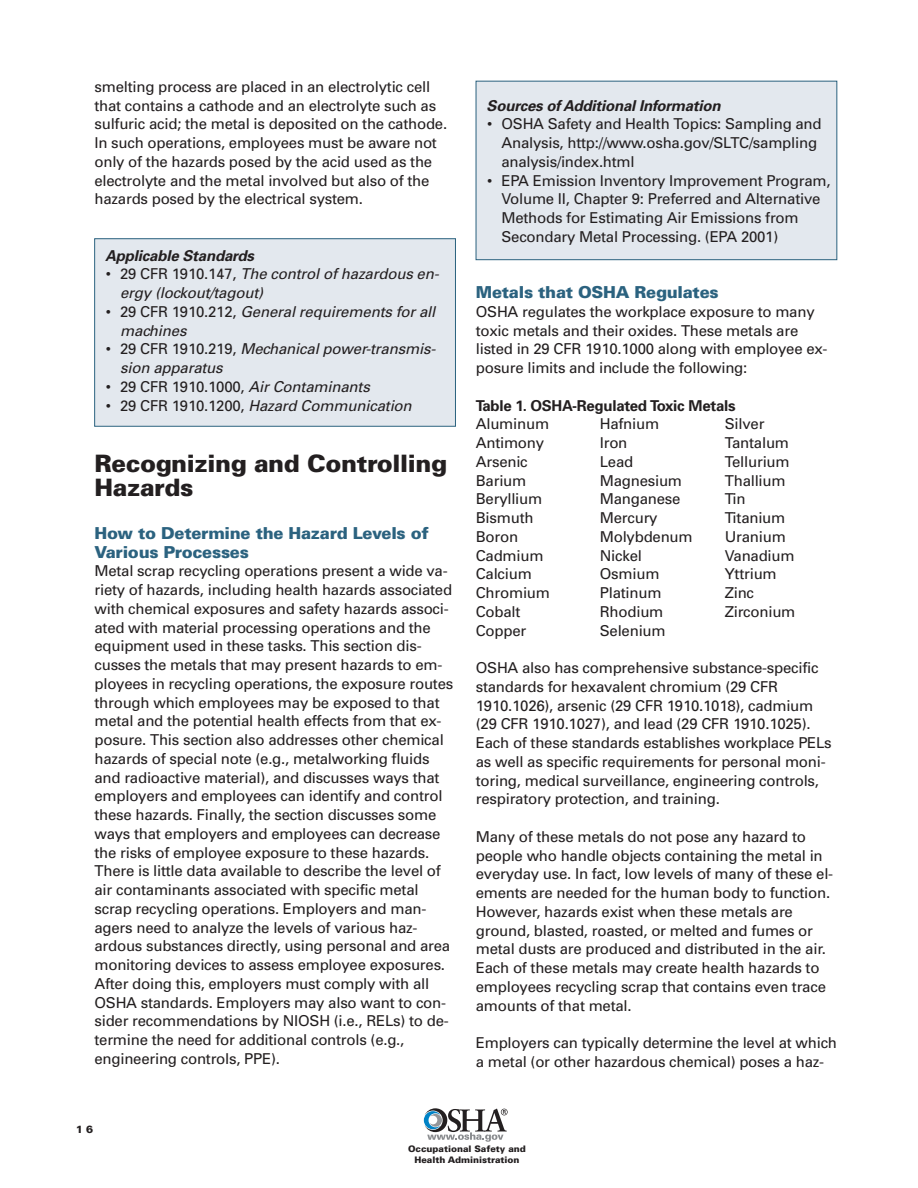
<style>
.page{position:relative;width:918px;height:1188px;background:#fff}
.page>*{position:absolute;margin:0;border:0;box-sizing:border-box;transform-origin:0 0}
.t1{font:900 24px/24px "Univers";letter-spacing:-.015em;color:#231f20}
.t2{font:900 16.5px/18.8px "Univers";letter-spacing:-.015em;color:#2b627f}
.t3{font:15px/18.8px "Univers";letter-spacing:-.015em;color:#231f20}
.t4{font:italic 15px/18.8px "Univers";letter-spacing:-.01em;color:#231f20}
.t5{font:italic 700 15px "Univers";letter-spacing:-.01em;color:#231f20}
.t6{font:700 15px "Univers";letter-spacing:-.015em;color:#231f20}
.t7{font:900 10.5px "Univers";color:#231f20}
.t8{font:900 9px/10.8px "Univers";color:#231f20;text-align:center}
.s1{font-style:normal}
.s2{font-style:italic}
</style>
<div class="page">
<div style="left:476px;top:81px;width:361px;height:179px;background:#e3e8ee"></div>
<div style="left:476px;top:81px;width:361px;height:179px;border:1px solid #2b627f"></div>
<div style="left:95px;top:239px;width:360px;height:187px;background:#e3e8ee"></div>
<div style="left:94px;top:239px;width:362px;height:187px;border:1px solid #2b627f"></div>
<svg style="left:424px;top:1108px;width:84px;height:33px"></svg>
<p class="t3" style="left:95px;top:78px;width:354px">smelting process are placed in an electrolytic cell that contains a cathode and an electrolyte such as sulfuric acid; the metal is deposited on the cathode.<br>In such operations, employees must be aware not only of the hazards posed by the acid used as the electrolyte and the metal involved but also of the hazards posed by the electrical system.</p>
<p class="t5" style="left:105px;top:250px;width:150px">Applicable Standards</p>
<p class="t4" style="left:120px;top:266px;width:320px;text-indent:-14px"><span class="s1">• 29 CFR 1910.147,</span> The control of hazardous en&shy;ergy (lockout/tagout)</p>
<p class="t4" style="left:120px;top:303px;width:317px;text-indent:-14px"><span class="s1">• 29 CFR 1910.212,</span> General requirements for all machines</p>
<p class="t4" style="left:120px;top:341px;width:317px;text-indent:-14px"><span class="s1">• 29 CFR 1910.219,</span> Mechanical power-transmis&shy;sion apparatus</p>
<p class="t3" style="left:106px;top:378px;width:266px">• 29 CFR 1910.1000, <span class="s2">Air Contaminants</span></p>
<p class="t4" style="left:106px;top:397px;width:307px"><span class="s1">• 29 CFR 1910.1200,</span> Hazard Communication</p>
<h1 class="t1" style="left:94px;top:454px;width:354px">Recognizing and Controlling<br>Hazards</h1>
<p class="t2" style="left:94px;top:525px;width:336px">How to Determine the Hazard Levels of<br>Various Processes</p>
<p class="t3" style="left:94px;top:563px;width:360px">Metal scrap recycling operations present a wide va&shy;riety of hazards, including health hazards associated with chemical exposures and safety hazards associ&shy;ated with material processing operations and the equipment used in these tasks. This section dis&shy;cusses the metals that may present hazards to em&shy;ployees in recycling operations, the exposure routes through which employees may be exposed to that metal and the potential health effects from that ex&shy;posure. This section also addresses other chemical hazards of special note (e.g., metalworking fluids and radioactive material), and discusses ways that employers and employees can identify and control these hazards. Finally, the section discusses some ways that employers and employees can decrease the risks of employee exposure to these hazards.<br>There is little data available to describe the level of air contaminants associated with specific metal scrap recycling operations. Employers and man&shy;agers need to analyze the levels of various haz&shy;ardous substances directly, using personal and area monitoring devices to assess employee exposures.<br>After doing this, employers must comply with all OSHA standards. Employers may also want to con&shy;sider recommendations by NIOSH (i.e., RELs) to de&shy;termine the need for additional controls (e.g., engineering controls, PPE).</p>
<p class="t7" style="left:76px;top:1126px;width:19px">1 6</p>
<p class="t5" style="left:487px;top:100px;width:235px">Sources of Additional Information</p>
<p class="t3" style="left:501px;top:116px;width:322px;text-indent:-14px">• OSHA Safety and Health Topics: Sampling and<br>Analysis, http://www.osha.gov/SLTC/sampling analysis/index.html</p>
<p class="t3" style="left:501px;top:172px;width:331px;text-indent:-14px">• EPA Emission Inventory Improvement Program, Volume II, Chapter 9: Preferred and Alternative Methods for Estimating Air Emissions from Secondary Metal Processing. (EPA 2001)</p>
<p class="t2" style="left:476px;top:284px;width:244px">Metals that OSHA Regulates</p>
<p class="t3" style="left:476px;top:303px;width:353px">OSHA regulates the workplace exposure to many toxic metals and their oxides. These metals are listed in 29 CFR 1910.1000 along with employee ex&shy;posure limits and include the following:</p>
<p class="t6" style="left:476px;top:400px;width:261px">Table 1. OSHA-Regulated Toxic Metals</p>
<p class="t3" style="left:476px;top:416px;width:75px">Aluminum</p>
<p class="t3" style="left:600px;top:416px;width:61px">Hafnium</p>
<p class="t3" style="left:725px;top:416px;width:41px">Silver</p>
<p class="t3" style="left:476px;top:435px;width:70px">Antimony</p>
<p class="t3" style="left:600px;top:435px;width:29px">Iron</p>
<p class="t3" style="left:725px;top:435px;width:66px">Tantalum</p>
<p class="t3" style="left:476px;top:453px;width:53px">Arsenic</p>
<p class="t3" style="left:600px;top:453px;width:35px">Lead</p>
<p class="t3" style="left:725px;top:453px;width:66px">Tellurium</p>
<p class="t3" style="left:476px;top:472px;width:52px">Barium</p>
<p class="t3" style="left:600px;top:472px;width:84px">Magnesium</p>
<p class="t3" style="left:725px;top:472px;width:62px">Thallium</p>
<p class="t3" style="left:476px;top:491px;width:68px">Beryllium</p>
<p class="t3" style="left:600px;top:491px;width:82px">Manganese</p>
<p class="t3" style="left:725px;top:491px;width:22px">Tin</p>
<p class="t3" style="left:476px;top:510px;width:59px">Bismuth</p>
<p class="t3" style="left:600px;top:510px;width:59px">Mercury</p>
<p class="t3" style="left:725px;top:510px;width:62px">Titanium</p>
<p class="t3" style="left:476px;top:528px;width:44px">Boron</p>
<p class="t3" style="left:600px;top:528px;width:94px">Molybdenum</p>
<p class="t3" style="left:725px;top:528px;width:63px">Uranium</p>
<p class="t3" style="left:476px;top:547px;width:69px">Cadmium</p>
<p class="t3" style="left:600px;top:547px;width:44px">Nickel</p>
<p class="t3" style="left:725px;top:547px;width:71px">Vanadium</p>
<p class="t3" style="left:476px;top:566px;width:58px">Calcium</p>
<p class="t3" style="left:600px;top:566px;width:61px">Osmium</p>
<p class="t3" style="left:725px;top:566px;width:53px">Yttrium</p>
<p class="t3" style="left:476px;top:585px;width:76px">Chromium</p>
<p class="t3" style="left:600px;top:585px;width:63px">Platinum</p>
<p class="t3" style="left:725px;top:585px;width:31px">Zinc</p>
<p class="t3" style="left:476px;top:603px;width:46px">Cobalt</p>
<p class="t3" style="left:600px;top:603px;width:65px">Rhodium</p>
<p class="t3" style="left:725px;top:603px;width:72px">Zirconium</p>
<p class="t3" style="left:476px;top:622px;width:52px">Copper</p>
<p class="t3" style="left:600px;top:622px;width:67px">Selenium</p>
<p class="t3" style="left:476px;top:660px;width:357px">OSHA also has comprehensive substance-specific standards for hexavalent chromium (29 CFR 1910.1026), arsenic (29 CFR 1910.1018), cadmium (29 CFR 1910.1027), and lead (29 CFR 1910.1025).<br>Each of these standards establishes workplace PELs as well as specific requirements for personal moni&shy;toring, medical surveillance, engineering controls, respiratory protection, and training.</p>
<p class="t3" style="left:476px;top:828px;width:359px">Many of these metals do not pose any hazard to people who handle objects containing the metal in everyday use. In fact, low levels of many of these el&shy;ements are needed for the human body to function.<br>However, hazards exist when these metals are ground, blasted, roasted, or melted and fumes or metal dusts are produced and distributed in the air.<br>Each of these metals may create health hazards to employees recycling scrap that contains even trace amounts of that metal.</p>
<p class="t3" style="left:476px;top:1035px;width:363px">Employers can typically determine the level at which a metal (or other hazardous chemical) poses a haz-</p>
<p class="t8" style="left:408px;top:1144px;width:119px">Occupational Safety and<br>Health Administration</p>
</div>
